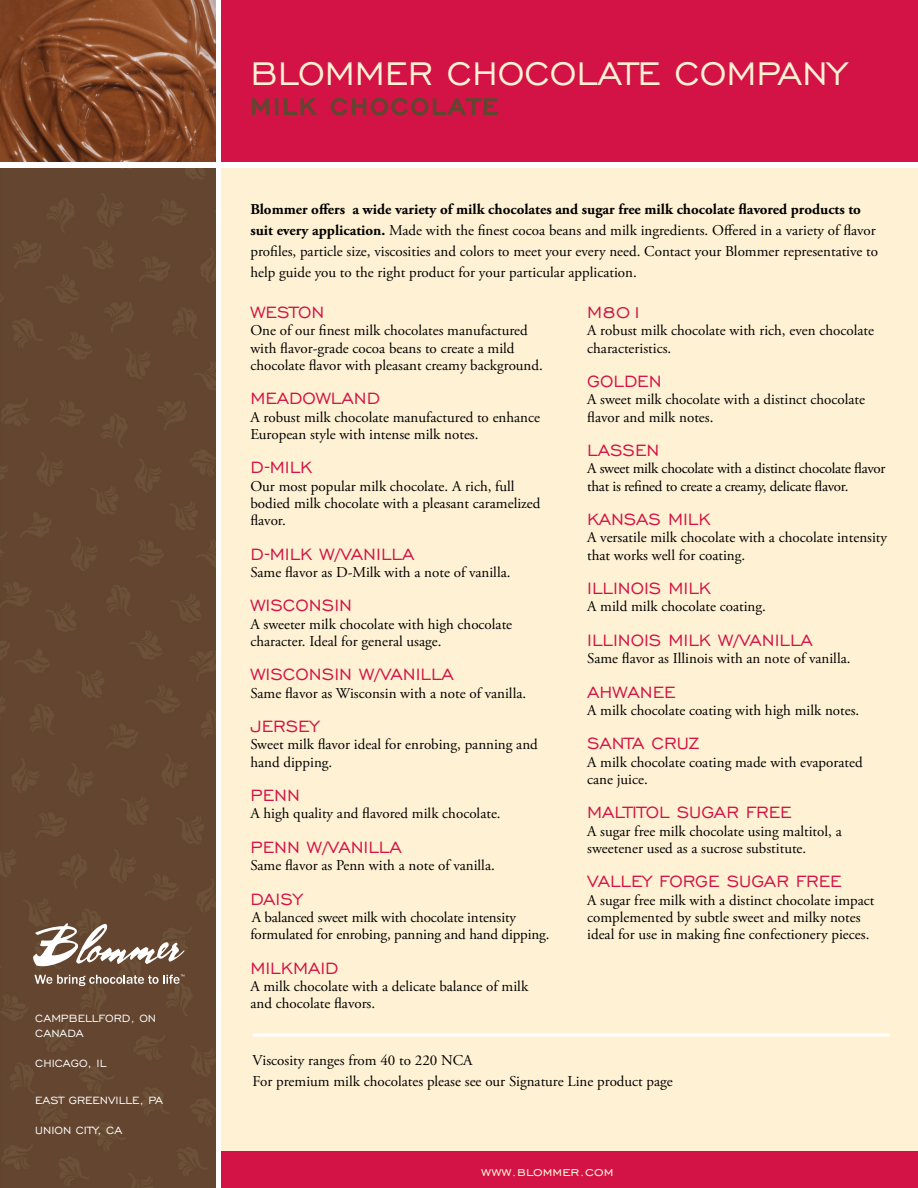
<style>
.page{position:relative;width:918px;height:1188px;background:#fff}
.page>*{position:absolute;margin:0;border:0;box-sizing:border-box;transform-origin:0 0}
.t1{font:42px "Engravers Gothic BT";color:#fff2d4}
.t2{font:800 28.5px "Engravers Gothic BT";letter-spacing:.09em;color:#624630}
.t3{font:21px "Engravers Gothic BT";color:#d31245}
.t4{font:16.5px "Engravers Gothic BT";color:#fff2d4}
.t5{font:15px/17.2px "Adobe Garamond Pro";color:#000}
.t6{font:15px/17.2px "Adobe Garamond Pro";letter-spacing:-.02em;color:#000}
.t7{font:13.5px/15px "Engravers Gothic BT";color:#fff}
.s1{font-weight:700}
</style>
<div class="page">
<img style="left:0;top:169px;width:215px;height:1019px">
<div style="left:222px;top:0;width:696px;height:162px;background:#d31245"></div>
<div style="left:222px;top:169px;width:696px;height:1019px;background:#fff2d4"></div>
<div style="left:222px;top:1151px;width:696px;height:37px;background:#d31245"></div>
<img style="left:0;top:0;width:215px;height:162px">
<hr style="left:253px;top:1034px;width:637px;height:2px;background:#fff">
<svg style="left:33px;top:923px;width:151px;height:43px"></svg>
<svg style="left:34px;top:974px;width:150px;height:12px;background:#8e7868"></svg>
<p class="t7" style="left:35px;top:1011px;width:123px">CAMPBELLFORD, ON<br>CANADA</p>
<p class="t7" style="left:35px;top:1056px;width:73px">CHICAGO, IL</p>
<p class="t7" style="left:35px;top:1092px;width:129px">EAST GREENVILLE, PA</p>
<p class="t7" style="left:35px;top:1122px;width:89px">UNION CITY, CA</p>
<h1 class="t1" style="left:250px;top:50px;width:598px">BLOMMER CHOCOLATE COMPANY</h1>
<h2 class="t2" style="left:250px;top:90px;width:249px">MILK CHOCOLATE</h2>
<p class="t5" style="left:250px;top:199px;width:629px;line-height:21px"><span class="s1">Blommer offers a wide variety of milk chocolates and sugar free milk chocolate flavored products to suit every application.</span> Made with the finest cocoa beans and milk ingredients. Offered in a variety of flavor profiles, particle size, viscosities and colors to meet your every need. Contact your Blommer representative to help guide you to the right product for your particular application.</p>
<h3 class="t3" style="left:250px;top:301px;width:76px">WESTON</h3>
<p class="t5" style="left:250px;top:323px;width:294px">One of our finest milk chocolates manufactured with flavor-grade cocoa beans to create a mild chocolate flavor with pleasant creamy background.</p>
<h3 class="t3" style="left:250px;top:387px;width:131px">MEADOWLAND</h3>
<p class="t5" style="left:250px;top:409px;width:291px">A robust milk chocolate manufactured to enhance<br>European style with intense milk notes.</p>
<h3 class="t3" style="left:250px;top:456px;width:64px">D-MILK</h3>
<p class="t5" style="left:250px;top:478px;width:291px">Our most popular milk chocolate. A rich, full bodied milk chocolate with a pleasant caramelized flavor.</p>
<h3 class="t3" style="left:250px;top:542px;width:165px">D-MILK W/VANILLA</h3>
<p class="t5" style="left:250px;top:564px;width:262px">Same flavor as D-Milk with a note of vanilla.</p>
<h3 class="t3" style="left:250px;top:594px;width:103px">WISCONSIN</h3>
<p class="t5" style="left:250px;top:616px;width:263px">A sweeter milk chocolate with high chocolate character. Ideal for general usage.</p>
<h3 class="t3" style="left:250px;top:663px;width:205px">WISCONSIN W/VANILLA</h3>
<p class="t5" style="left:250px;top:685px;width:277px">Same flavor as Wisconsin with a note of vanilla.</p>
<h3 class="t3" style="left:250px;top:715px;width:70px">JERSEY</h3>
<p class="t5" style="left:250px;top:737px;width:289px">Sweet milk flavor ideal for enrobing, panning and hand dipping.</p>
<h3 class="t3" style="left:250px;top:784px;width:51px">PENN</h3>
<p class="t5" style="left:250px;top:806px;width:252px">A high quality and flavored milk chocolate.</p>
<h3 class="t3" style="left:250px;top:835px;width:153px">PENN W/VANILLA</h3>
<p class="t5" style="left:250px;top:857px;width:246px">Same flavor as Penn with a note of vanilla.</p>
<h3 class="t3" style="left:250px;top:887px;width:54px">DAISY</h3>
<p class="t5" style="left:250px;top:909px;width:301px">A balanced sweet milk with chocolate intensity formulated for enrobing, panning and hand dipping.</p>
<h3 class="t3" style="left:250px;top:956px;width:90px">MILKMAID</h3>
<p class="t5" style="left:250px;top:978px;width:279px">A milk chocolate with a delicate balance of milk and chocolate flavors.</p>
<h3 class="t3" style="left:587px;top:301px;width:59px">M801</h3>
<p class="t5" style="left:587px;top:323px;width:288px">A robust milk chocolate with rich, even chocolate characteristics.</p>
<h3 class="t3" style="left:587px;top:370px;width:76px">GOLDEN</h3>
<p class="t5" style="left:587px;top:392px;width:279px">A sweet milk chocolate with a distinct chocolate flavor and milk notes.</p>
<h3 class="t3" style="left:587px;top:439px;width:74px">LASSEN</h3>
<p class="t6" style="left:587px;top:461px;width:300px">A sweet milk chocolate with a distinct chocolate flavor that is refined to create a creamy, delicate flavor.</p>
<h3 class="t3" style="left:587px;top:508px;width:125px">KANSAS MILK</h3>
<p class="t5" style="left:587px;top:530px;width:301px">A versatile milk chocolate with a chocolate intensity that works well for coating.</p>
<h3 class="t3" style="left:587px;top:577px;width:125px">ILLINOIS MILK</h3>
<p class="t5" style="left:587px;top:599px;width:180px">A mild milk chocolate coating.</p>
<h3 class="t3" style="left:587px;top:628px;width:227px">ILLINOIS MILK W/VANILLA</h3>
<p class="t5" style="left:587px;top:650px;width:265px">Same flavor as Illinois with an note of vanilla.</p>
<h3 class="t3" style="left:587px;top:680px;width:90px">AHWANEE</h3>
<p class="t5" style="left:587px;top:702px;width:274px">A milk chocolate coating with high milk notes.</p>
<h3 class="t3" style="left:587px;top:732px;width:114px">SANTA CRUZ</h3>
<p class="t5" style="left:587px;top:754px;width:277px">A milk chocolate coating made with evaporated cane juice.</p>
<h3 class="t3" style="left:587px;top:801px;width:206px">MALTITOL SUGAR FREE</h3>
<p class="t5" style="left:587px;top:823px;width:256px">A sugar free milk chocolate using maltitol, a sweetener used as a sucrose substitute.</p>
<h3 class="t3" style="left:587px;top:870px;width:256px">VALLEY FORGE SUGAR FREE</h3>
<p class="t5" style="left:587px;top:892px;width:289px">A sugar free milk with a distinct chocolate impact complemented by subtle sweet and milky notes ideal for use in making fine confectionery pieces.</p>
<p class="t5" style="left:253px;top:1050px;width:422px;line-height:21px">Viscosity ranges from 40 to 220 NCA<br>For premium milk chocolates please see our Signature Line product page</p>
<p class="t4" style="left:481px;top:1163px;width:134px">www.blommer.com</p>
</div>
